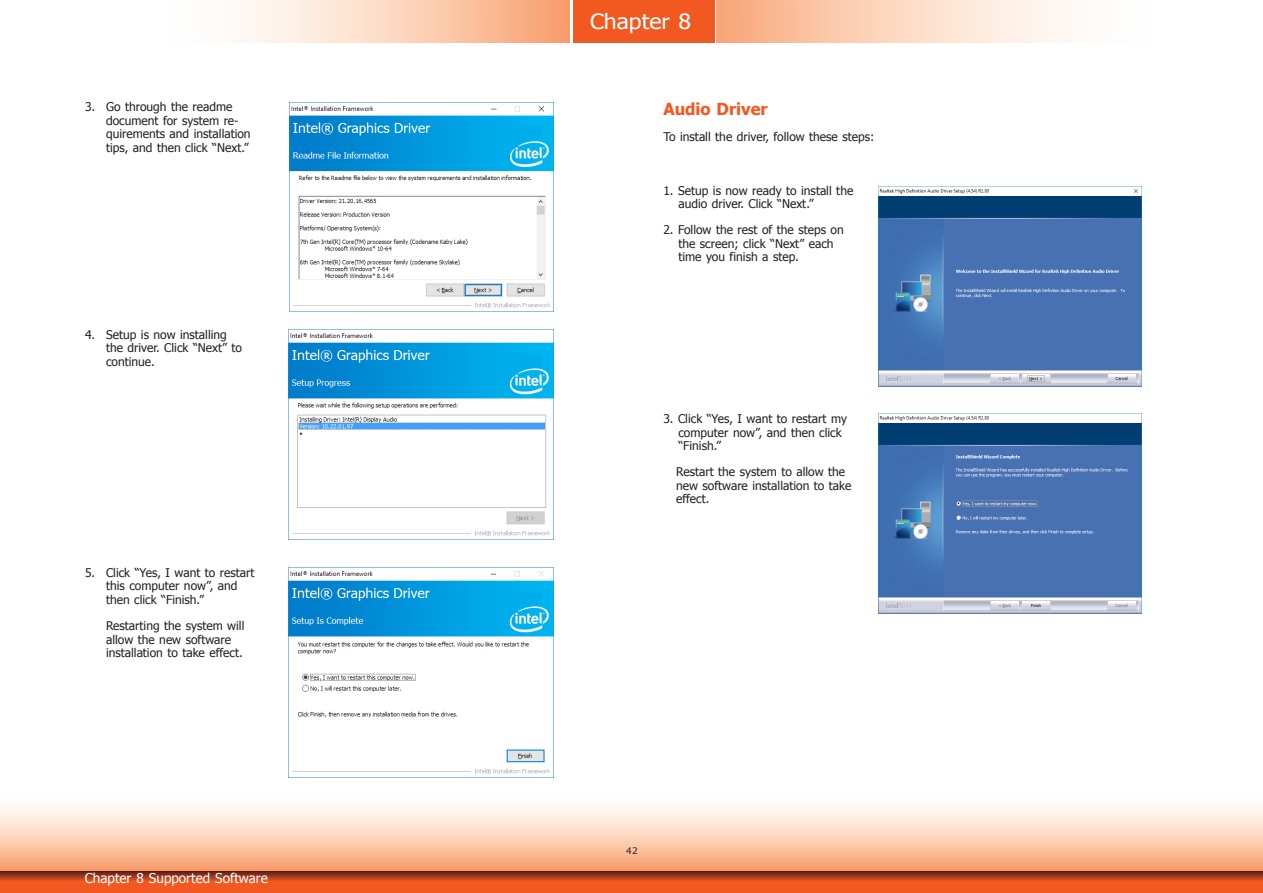
<style>
.page{position:relative;width:1263px;height:893px;background:#fff}
.page>*{position:absolute;margin:0;border:0;box-sizing:border-box;transform-origin:0 0}
.t1{font:21px "Tahoma";color:#fff;scale:1.1 1}
.Heading__TOC__Style{font:700 16.5px "Tahoma";color:#f15921}
.t2{font:13.5px "Tahoma";color:#fff}
.Body_Text{font:12px/13.5px "Tahoma";color:#231f20}
.Numbering{font:12px/13.5px "Tahoma";color:#231f20}
.t3{font:9px "Verdana";color:#231f20}
</style>
<div class="page">
<div style="left:0;top:788px;width:1263px;height:82px;background:linear-gradient(to bottom,#fff,#f9a87a)"></div>
<svg style="left:0;top:871px;width:1263px;height:22px;background:#c94a1f"></svg>
<div style="left:573px;top:0;width:141px;height:43px;background:#f15921"></div>
<svg style="left:717px;top:0;width:353px;height:43px;background:#fcd5bd"></svg>
<svg style="left:239px;top:0;width:331px;height:43px;background:#fbd1b7"></svg>
<img style="left:289px;top:102px;width:264px;height:210px">
<img style="left:289px;top:333px;width:264px;height:203px">
<img style="left:289px;top:571px;width:264px;height:207px">
<img style="left:878px;top:187px;width:264px;height:199px">
<img style="left:878px;top:414px;width:264px;height:199px">
<p class="Numbering" style="left:106px;top:100px;width:146px;text-indent:-21px">3. Go through the readme document for system re&shy;quirements and installation tips, and then click “Next.”</p>
<p class="Numbering" style="left:106px;top:327px;width:138px;text-indent:-21px">4. Setup is now installing the driver. Click “Next” to continue.</p>
<p class="Numbering" style="left:106px;top:565px;width:150px;text-indent:-21px">5. Click “Yes, I want to restart this computer now”, and then click “Finish.”</p>
<p class="Numbering" style="left:106px;top:618px;width:140px">Restarting the system will allow the new software installation to take effect.</p>
<p class="t2" style="left:85px;top:869px;width:185px">Chapter 8 Supported Software</p>
<h1 class="t1" style="left:579px;top:7px;width:93px">Chapter 8</h1>
<h1 class="t1" style="left:590px;top:7px;width:93px">Chapter 8</h1>
<p class="Heading__TOC__Style" style="left:663px;top:97px;width:106px">Audio Driver</p>
<p class="Body_Text" style="left:663px;top:129px;width:212px">To install the driver, follow these steps:</p>
<p class="Body_Text" style="left:678px;top:183px;width:176px;text-indent:-15px">1. Setup is now ready to install the audio driver. Click “Next.”</p>
<p class="Body_Text" style="left:678px;top:223px;width:167px;text-indent:-15px">2. Follow the rest of the steps on the screen; click “Next” each time you finish a step.</p>
<p class="Body_Text" style="left:678px;top:411px;width:170px;text-indent:-15px">3. Click “Yes, I want to restart my computer now”, and then click “Finish.”</p>
<p class="Body_Text" style="left:676px;top:465px;width:177px">Restart the system to allow the new software installation to take effect.</p>
<p class="t3" style="left:626px;top:845px;width:13px">42</p>
</div>
